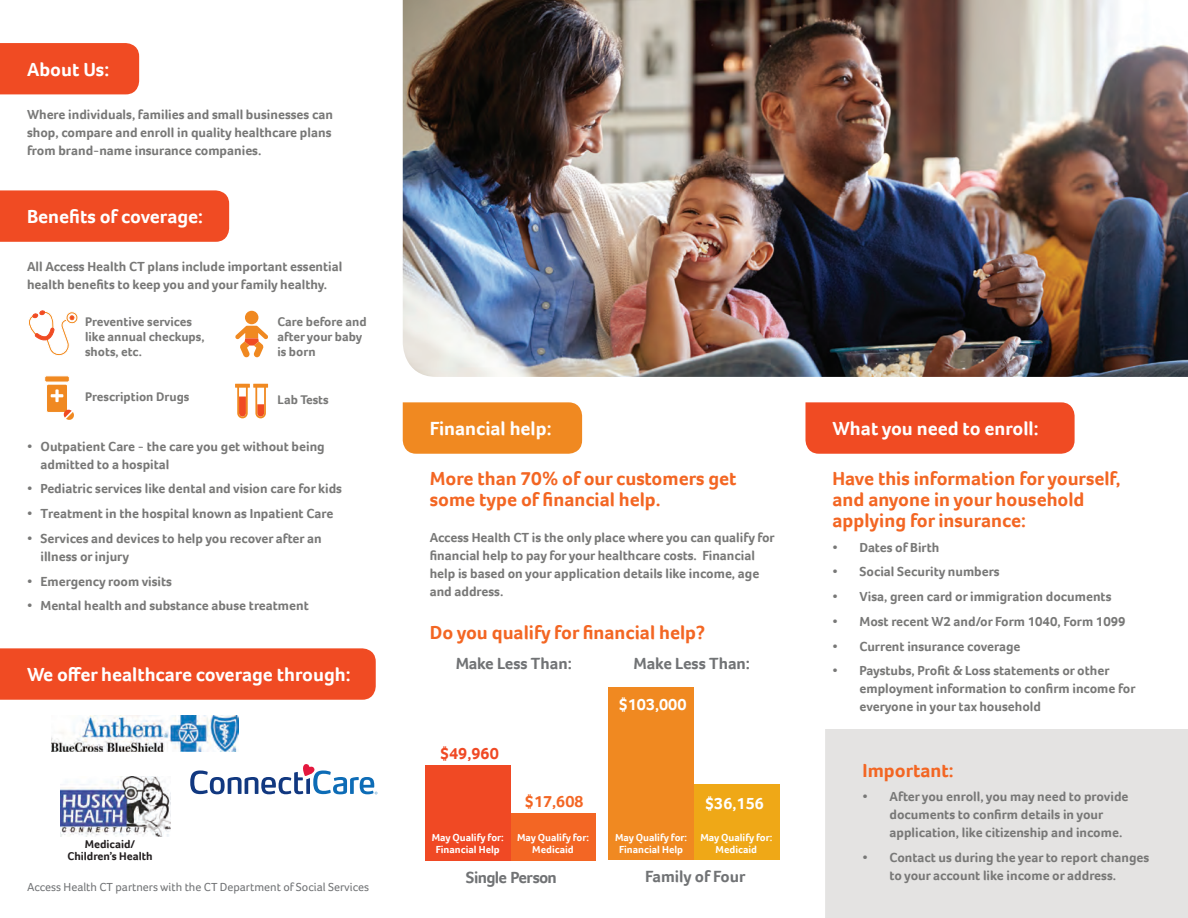
<style>
.page{position:relative;width:1188px;height:918px;background:#fff}
.page>*{position:absolute;margin:0;border:0;box-sizing:border-box;transform-origin:0 0}
.t1{font:700 19.5px/21px "Foco";color:#f36623}
.t2{font:700 19.5px "Foco";color:#fff}
.t3{font:700 16.65px "Foco";color:#717375}
.t4{font:700 16.65px "Foco";color:#fff}
.t5{font:700 16.65px "Foco";letter-spacing:-.04em;color:#717375}
.t6{font:700 16.65px "Foco";color:#f04924}
.t7{font:700 16.65px "Foco";color:#f36624}
.t8{font:700 13.5px/18px "Foco";color:#787877}
.t9{font:700 12.9px/14.9px "Foco";color:#787877}
.t10{font:12px "Foco";color:#717375}
.t11{font:700 11.55px/12.9px "Foco";color:#231f20;text-align:center}
.t12{font:700 10.5px/11.7px "Foco";color:#fff;text-align:center}
</style>
<div class="page">
<div style="left:825px;top:729px;width:363px;height:189px;background:#e4e3e2"></div>
<div style="left:805px;top:402px;width:270px;height:52px;background:#f04b23"></div>
<div style="left:403px;top:402px;width:179px;height:52px;background:#f08921"></div>
<div style="left:510px;top:813px;width:86px;height:48px;background:#f36624"></div>
<div style="left:425px;top:765px;width:85px;height:96px;background:#f04924"></div>
<div style="left:609px;top:687px;width:85px;height:172px;background:#f08921"></div>
<div style="left:694px;top:784px;width:86px;height:75px;background:#efa817"></div>
<div style="left:0;top:43px;width:139px;height:51px;background:#f04b23"></div>
<div style="left:0;top:190px;width:229px;height:52px;background:#f04b23"></div>
<div style="left:245px;top:311px;width:13px;height:13px;background:#f08921;border-radius:50%"></div>
<svg style="left:235px;top:326px;width:33px;height:31px"></svg>
<svg style="left:235px;top:384px;width:15px;height:4px"></svg>
<svg style="left:237px;top:385px;width:11px;height:33px"></svg>
<svg style="left:253px;top:384px;width:15px;height:4px"></svg>
<svg style="left:255px;top:385px;width:11px;height:33px"></svg>
<svg style="left:28px;top:310px;width:50px;height:46px"></svg>
<div style="left:45px;top:376px;width:24px;height:6px;background:#f08921;border-radius:2px"></div>
<div style="left:44px;top:376px;width:26px;height:6px;border:1px solid #fff;border-radius:2px"></div>
<div style="left:47px;top:384px;width:21px;height:28px;background:#f08921;border-radius:2px"></div>
<div style="left:46px;top:384px;width:22px;height:29px;border:1px solid #fff;border-radius:2px"></div>
<svg style="left:51px;top:389px;width:12px;height:13px"></svg>
<svg style="left:63px;top:409px;width:11px;height:11px"></svg>
<div style="left:0;top:648px;width:376px;height:52px;background:#f04b23"></div>
<img style="left:51px;top:716px;width:188px;height:35px">
<img style="left:60px;top:777px;width:110px;height:59px">
<svg style="left:190px;top:764px;width:187px;height:30px"></svg>
<img style="left:403px;top:0;width:785px;height:377px">
<p class="t2" style="left:27px;top:56px;width:84px">About Us:</p>
<p class="t8" style="left:27px;top:106px;width:308px;text-align:justify">Where individuals, families and small businesses can shop, compare and enroll in quality healthcare plans from brand-name insurance companies.</p>
<p class="t2" style="left:27px;top:203px;width:178px">Benefits of coverage:</p>
<p class="t8" style="left:27px;top:258px;width:317px">All Access Health CT plans include important essential health benefits to keep you and your family healthy.</p>
<p class="t9" style="left:277px;top:314px;width:91px">Care before and after your baby is born</p>
<p class="t9" style="left:278px;top:392px;width:53px">Lab Tests</p>
<p class="t9" style="left:85px;top:314px;width:121px">Preventive services like annual checkups, shots, etc.</p>
<p class="t9" style="left:85px;top:389px;width:106px">Prescription Drugs</p>
<p class="t8" style="left:40px;top:437px;width:286px;text-indent:-14px">• Outpatient Care - the care you get without being admitted to a hospital</p>
<p class="t8" style="left:27px;top:480px;width:317px">• Pediatric services like dental and vision care for kids</p>
<p class="t8" style="left:27px;top:505px;width:308px">• Treatment in the hospital known as Inpatient Care</p>
<p class="t8" style="left:40px;top:529px;width:283px;text-indent:-14px">• Services and devices to help you recover after an illness or injury</p>
<p class="t8" style="left:27px;top:572px;width:147px">• Emergency room visits</p>
<p class="t8" style="left:27px;top:597px;width:283px">• Mental health and substance abuse treatment</p>
<p class="t2" style="left:27px;top:662px;width:325px">We offer healthcare coverage through:</p>
<p class="t11" style="left:67px;top:837px;width:87px">Medicaid/<br>Children’s Health</p>
<p class="t10" style="left:27px;top:880px;width:344px">Access Health CT partners with the CT Department of Social Services</p>
<p class="t2" style="left:430px;top:415px;width:123px">Financial help:</p>
<p class="t2" style="left:832px;top:415px;width:208px">What you need to enroll:</p>
<p class="t1" style="left:430px;top:468px;width:308px">More than 70% of our customers get some type of financial help.</p>
<p class="t8" style="left:430px;top:528px;width:347px">Access Health CT is the only place where you can qualify for financial help to pay for your healthcare costs. Financial help is based on your application details like income, age and address.</p>
<p class="t1" style="left:832px;top:468px;width:290px">Have this information for yourself,</p>
<p class="t1" style="left:832px;top:489px;width:253px">and anyone in your household applying for insurance:</p>
<p class="t8" style="left:832px;top:538px;width:108px">• Dates of Birth</p>
<p class="t8" style="left:832px;top:563px;width:169px">• Social Security numbers</p>
<p class="t8" style="left:832px;top:587px;width:281px">• Visa, green card or immigration documents</p>
<p class="t8" style="left:832px;top:612px;width:295px">• Most recent W2 and/or Form 1040, Form 1099</p>
<p class="t8" style="left:832px;top:637px;width:190px">• Current insurance coverage</p>
<p class="t8" style="left:859px;top:662px;width:278px;text-indent:-27px">• Paystubs, Profit &amp; Loss statements or other employment information to confirm income for everyone in your tax household</p>
<p class="t1" style="left:430px;top:622px;width:277px">Do you qualify for financial help?</p>
<p class="t3" style="left:456px;top:652px;width:117px">Make Less Than:</p>
<p class="t3" style="left:633px;top:652px;width:118px">Make Less Than:</p>
<p class="t4" style="left:619px;top:693px;width:69px">$103,000</p>
<p class="t6" style="left:440px;top:742px;width:60px">$49,960</p>
<p class="t7" style="left:525px;top:791px;width:60px">$17,608</p>
<p class="t4" style="left:705px;top:792px;width:60px">$36,156</p>
<p class="t12" style="left:432px;top:831px;width:74px">May Qualify for:<br>Financial Help</p>
<p class="t12" style="left:517px;top:831px;width:74px">May Qualify for:<br>Medicaid</p>
<p class="t12" style="left:615px;top:831px;width:74px">May Qualify for:<br>Financial Help</p>
<p class="t12" style="left:700px;top:831px;width:74px">May Qualify for:<br>Medicaid</p>
<p class="t5" style="left:466px;top:867px;width:93px">Single Person</p>
<p class="t3" style="left:645px;top:866px;width:102px">Family of Four</p>
<p class="t1" style="left:862px;top:759px;width:93px">Important:</p>
<p class="t8" style="left:889px;top:788px;width:241px;text-indent:-27px">• After you enroll, you may need to provide documents to confirm details in your application, like citizenship and income.</p>
<p class="t8" style="left:862px;top:848px;width:288px;text-align:center">• Contact us during the year to report changes to your account like income or address.</p>
</div>
